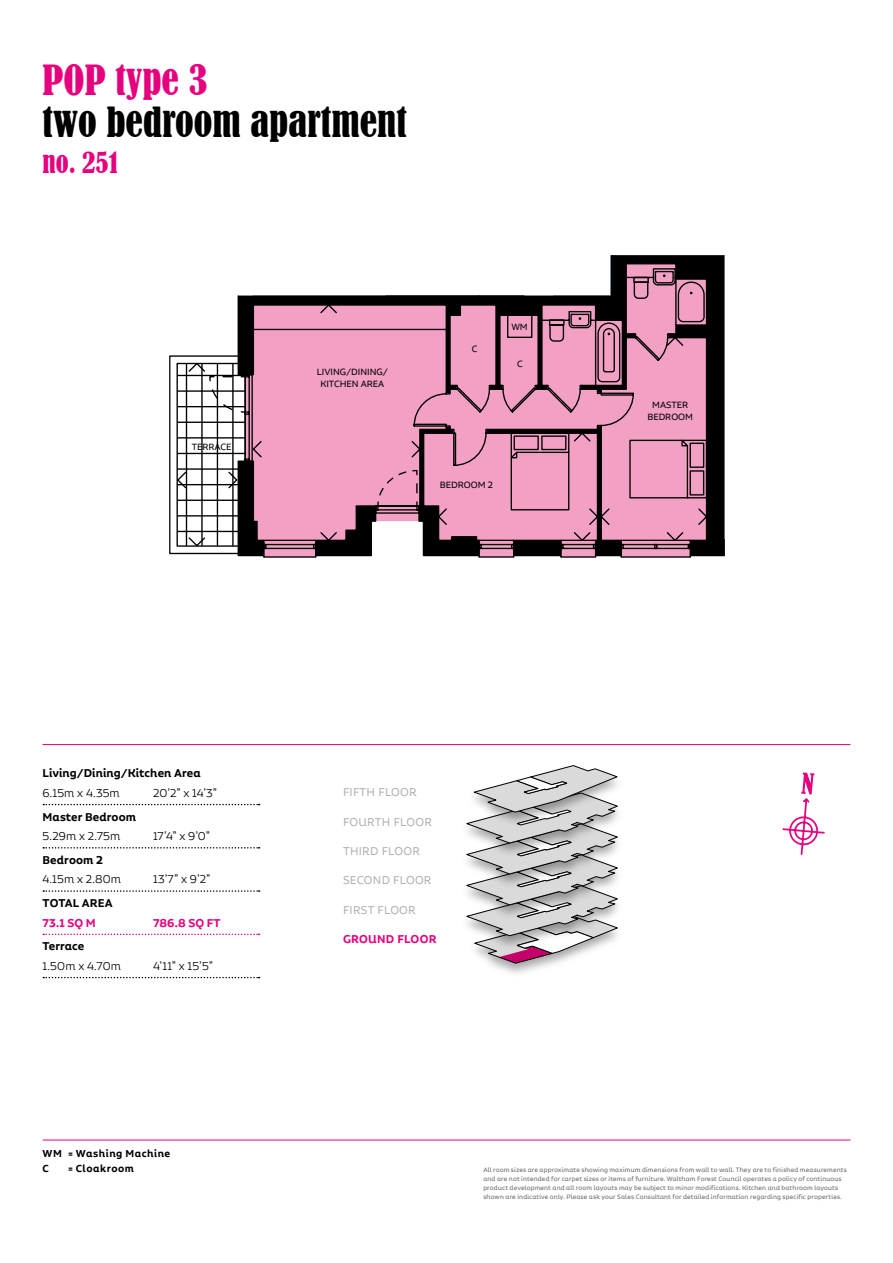
<style>
.page{position:relative;width:893px;height:1263px;background:#fff}
.page>*{position:absolute;margin:0;border:0;box-sizing:border-box;transform-origin:0 0}
.t1{font:condensed 39px "Bernard";color:#000}
.t2{font:condensed 39px "Bernard";color:#e6007d}
.t3{font:condensed 27px "Bernard";color:#e6007d}
.t4{font:300 13.5px "Alvar Essential Alt";letter-spacing:.01em;color:#000}
.t5{font:600 13.5px "Alvar Essential Alt";letter-spacing:.01em;color:#000}
.t6{font:13.5px/29.4px "Alvar Essential Alt";letter-spacing:.02em;color:#b3b2b2}
.t7{font:600 13.5px "Alvar Essential Alt";letter-spacing:.02em;color:#e6007d}
.t8{font:600 12px/15px "Alvar Essential Alt";letter-spacing:.04em;color:#000}
.t9{font:10.8px/12.1px "Alvar Essential";color:#000;text-align:center}
.t10{font:7.5px/9px "Alvar Essential Alt";letter-spacing:.02em;color:#686868}
</style>
<div class="page">
<svg style="left:263px;top:547px;width:462px;height:11px;background:#856271"></svg>
<svg style="left:209px;top:547px;width:56px;height:10px"></svg>
<svg style="left:314px;top:547px;width:166px;height:10px"></svg>
<svg style="left:176px;top:255px;width:549px;height:292px"></svg>
<svg style="left:43px;top:804px;width:217px;height:1px"></svg>
<svg style="left:43px;top:847px;width:217px;height:1px"></svg>
<svg style="left:43px;top:890px;width:217px;height:2px"></svg>
<svg style="left:43px;top:933px;width:217px;height:2px"></svg>
<svg style="left:43px;top:977px;width:217px;height:1px"></svg>
<hr style="left:43px;top:1140px;width:807px;height:1px;background:#e6007d">
<hr style="left:43px;top:744px;width:807px;height:1px;background:#e6007d">
<svg style="left:466px;top:765px;width:152px;height:199px"></svg>
<svg style="left:782px;top:772px;width:43px;height:83px"></svg>
<h1 class="t2" style="left:43px;top:58px;width:167px">POP type 3</h1>
<h1 class="t1" style="left:43px;top:100px;width:366px">two bedroom apartment</h1>
<h2 class="t3" style="left:43px;top:147px;width:78px">no. 251</h2>
<h3 class="t9" style="left:192px;top:441px;width:41px">TERRACE</h3>
<h3 class="t9" style="left:317px;top:365px;width:73px">LIVING/DINING/<br>KITCHEN AREA</h3>
<h3 class="t9" style="left:472px;top:343px;width:7px">C</h3>
<h3 class="t9" style="left:511px;top:320px;width:18px">WM</h3>
<h3 class="t9" style="left:517px;top:358px;width:7px">C</h3>
<h3 class="t9" style="left:440px;top:479px;width:55px">BEDROOM 2</h3>
<h3 class="t5" style="left:43px;top:766px;width:160px">Living/Dining/Kitchen Area</h3>
<h3 class="t4" style="left:43px;top:786px;width:79px">6.15m x 4.35m</h3>
<h3 class="t4" style="left:153px;top:786px;width:65px">20’2” x 14’3”</h3>
<h3 class="t5" style="left:43px;top:809px;width:95px">Master Bedroom</h3>
<h3 class="t4" style="left:43px;top:829px;width:79px">5.29m x 2.75m</h3>
<h3 class="t4" style="left:153px;top:829px;width:58px">17’4” x 9’0”</h3>
<h3 class="t5" style="left:43px;top:852px;width:62px">Bedroom 2</h3>
<h3 class="t4" style="left:43px;top:872px;width:80px">4.15m x 2.80m</h3>
<h3 class="t4" style="left:153px;top:872px;width:59px">13’7” x 9’2”</h3>
<h3 class="t5" style="left:43px;top:895px;width:72px">TOTAL AREA</h3>
<h3 class="t7" style="left:43px;top:915px;width:55px">73.1 SQ M</h3>
<h3 class="t7" style="left:153px;top:915px;width:69px">786.8 SQ FT</h3>
<h3 class="t5" style="left:43px;top:939px;width:43px">Terrace</h3>
<h3 class="t4" style="left:43px;top:959px;width:80px">1.50m x 4.70m</h3>
<h3 class="t4" style="left:153px;top:959px;width:61px">4’11” x 15’5”</h3>
<h3 class="t6" style="left:343px;top:777px;width:75px">FIFTH FLOOR</h3>
<h3 class="t6" style="left:343px;top:807px;width:91px">FOURTH FLOOR<br>THIRD FLOOR</h3>
<h3 class="t6" style="left:343px;top:865px;width:90px">SECOND FLOOR</h3>
<h3 class="t6" style="left:343px;top:895px;width:74px">FIRST FLOOR</h3>
<h3 class="t7" style="left:343px;top:931px;width:95px">GROUND FLOOR</h3>
<h3 class="t9" style="left:647px;top:398px;width:47px">MASTER<br>BEDROOM</h3>
<h3 class="t8" style="left:43px;top:1146px;width:129px">WM = Washing Machine<br>C</h3>
<h3 class="t8" style="left:68px;top:1161px;width:67px">= Cloakroom</h3>
<p class="t10" style="left:483px;top:1165px;width:365px">All room sizes are approximate showing maximum dimensions from wall to wall. They are to finished measurements and are not intended for carpet sizes or items of furniture. Waltham Forest Council operates a policy of continuous product development and all room layouts may be subject to minor modifications. Kitchen and bathroom layouts shown are indicative only. Please ask your Sales Consultant for detailed information regarding specific properties.</p>
</div>
